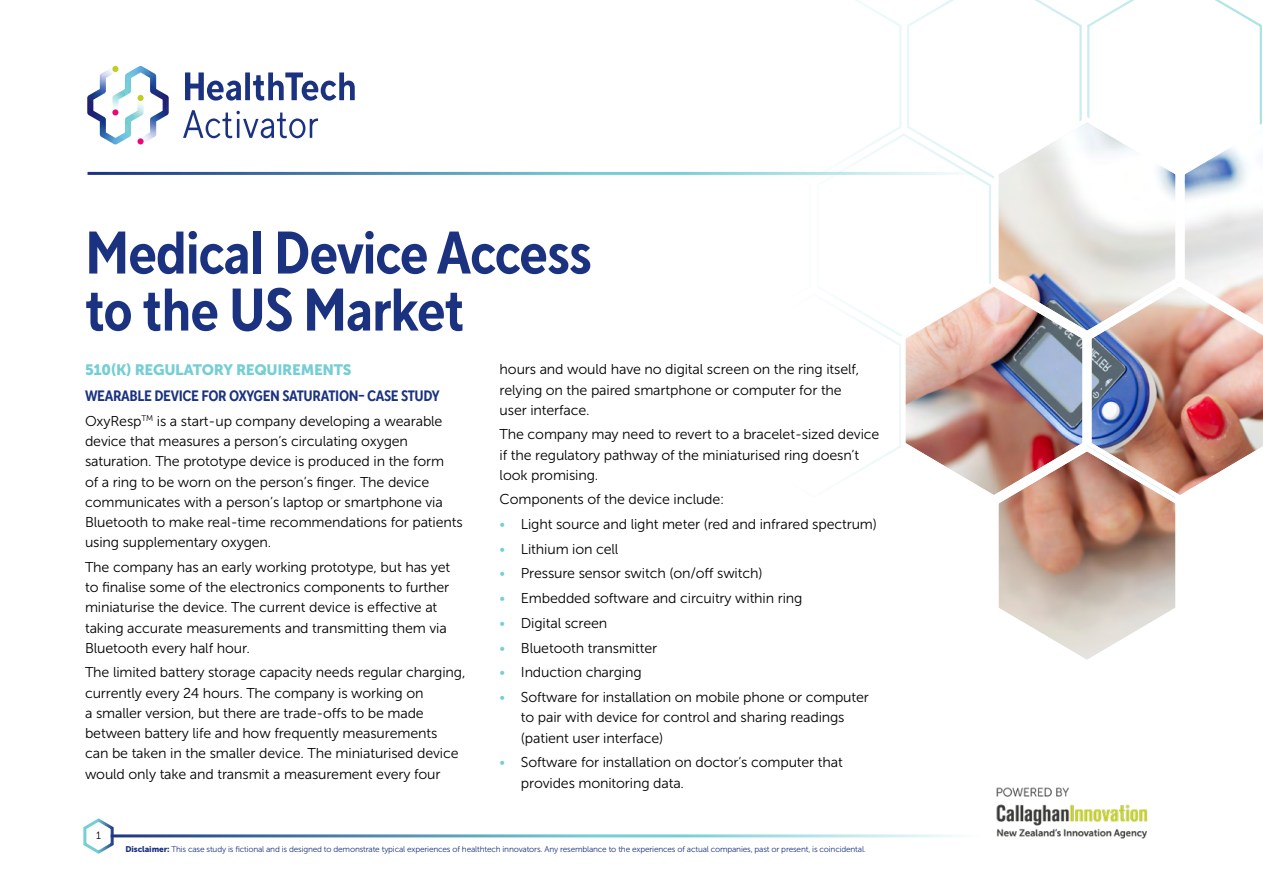
<style>
.page{position:relative;width:1263px;height:893px;background:#fff}
.page>*{position:absolute;margin:0;border:0;box-sizing:border-box;transform-origin:0 0}
.t1{font:700 60px/57px "TT Norms Std Cond";letter-spacing:-.02em;color:#1b3280}
.t2{font:700 15px "TT Norms Std Cond";letter-spacing:-.02em;color:#1b3280}
.t3{font:15px "Museo Sans 900";letter-spacing:-.02em;color:#75ced4}
.t4{font:14.25px/20.2px "Museo Sans 300";letter-spacing:-.01em;color:#000}
.t5{font:10.5px "Museo Sans 300";color:#000}
.t6{font:8.25px "Museo Sans 300";letter-spacing:-.02em;color:#1b3280}
.s1{color:#75ced4}
.s2{font-family:"Museo Sans 900"}
</style>
<div class="page">
<svg style="left:634px;top:0;width:628px;height:479px"></svg>
<img style="left:897px;top:113px;width:366px;height:547px">
<svg style="left:83px;top:818px;width:33px;height:36px"></svg>
<hr style="left:88px;top:172px;width:891px;height:3px;background:#fff">
<hr style="left:111px;top:834px;width:869px;height:3px;background:#fff">
<img style="left:996px;top:787px;width:152px;height:52px">
<img style="left:144px;top:67px;width:25px;height:75px">
<img style="left:87px;top:66px;width:57px;height:79px">
<svg style="left:112px;top:66px;width:6px;height:6px"></svg>
<div style="left:137px;top:95px;width:7px;height:6px;background:#c2cd23;border-radius:50%"></div>
<svg style="left:185px;top:72px;width:56px;height:29px"></svg>
<div style="left:245px;top:72px;width:5px;height:28px;background:#1b3281"></div>
<svg style="left:253px;top:72px;width:102px;height:29px"></svg>
<svg style="left:183px;top:110px;width:135px;height:28px"></svg>
<h1 class="t1" style="left:85px;top:223px;width:508px">Medical Device Access to the US Market</h1>
<p class="t3" style="left:85px;top:361px;width:268px">510(K) REGULATORY REQUIREMENTS</p>
<p class="t2" style="left:85px;top:387px;width:356px">WEARABLE DEVICE FOR OXYGEN SATURATION– CASE STUDY</p>
<p class="t4" style="left:85px;top:411px;width:379px">OxyResp<sup>TM</sup> is a start-up company developing a wearable device that measures a person’s circulating oxygen saturation. The prototype device is produced in the form<br>of a ring to be worn on the person’s finger. The device communicates with a person’s laptop or smartphone via Bluetooth to make real-time recommendations for patients using supplementary oxygen.</p>
<p class="t4" style="left:85px;top:557px;width:367px">The company has an early working prototype, but has yet to finalise some of the electronics components to further miniaturise the device. The current device is effective at taking accurate measurements and transmitting them via Bluetooth every half hour.</p>
<p class="t4" style="left:85px;top:662px;width:382px">The limited battery storage capacity needs regular charging, currently every 24 hours. The company is working on<br>a smaller version, but there are trade-offs to be made between battery life and how frequently measurements<br>can be taken in the smaller device. The miniaturised device would only take and transmit a measurement every four</p>
<p class="t4" style="left:500px;top:359px;width:361px">hours and would have no digital screen on the ring itself, relying on the paired smartphone or computer for the user interface.</p>
<p class="t4" style="left:500px;top:424px;width:381px">The company may need to revert to a bracelet-sized device if the regulatory pathway of the miniaturised ring doesn’t look promising.</p>
<p class="t4" style="left:500px;top:489px;width:226px">Components of the device include:</p>
<p class="t4" style="left:500px;top:514px;width:379px"><span class="s1">•</span> Light source and light meter (red and infrared spectrum)</p>
<p class="t4" style="left:500px;top:539px;width:120px"><span class="s1">•</span> Lithium ion cell</p>
<p class="t4" style="left:500px;top:563px;width:264px"><span class="s1">•</span> Pressure sensor switch (on/off switch)</p>
<p class="t4" style="left:500px;top:588px;width:304px"><span class="s1">•</span> Embedded software and circuitry within ring</p>
<p class="t4" style="left:500px;top:613px;width:109px"><span class="s1">•</span> Digital screen</p>
<p class="t4" style="left:500px;top:638px;width:159px"><span class="s1">•</span> Bluetooth transmitter</p>
<p class="t4" style="left:500px;top:662px;width:144px"><span class="s1">•</span> Induction charging</p>
<p class="t4" style="left:521px;top:687px;width:349px;text-indent:-21px"><span class="s1">•</span> Software for installation on mobile phone or computer to pair with device for control and sharing readings (patient user interface)</p>
<p class="t4" style="left:521px;top:752px;width:323px;text-indent:-21px"><span class="s1">•</span> Software for installation on doctor’s computer that provides monitoring data.</p>
<p class="t5" style="left:96px;top:830px;width:6px">1</p>
<p class="t6" style="left:125px;top:845px;width:742px"><span class="s2">Disclaimer:</span> This case study is fictional and is designed to demonstrate typical experiences of healthtech innovators. Any resemblance to the experiences of actual companies, past or present, is coincidental.</p>
</div>
